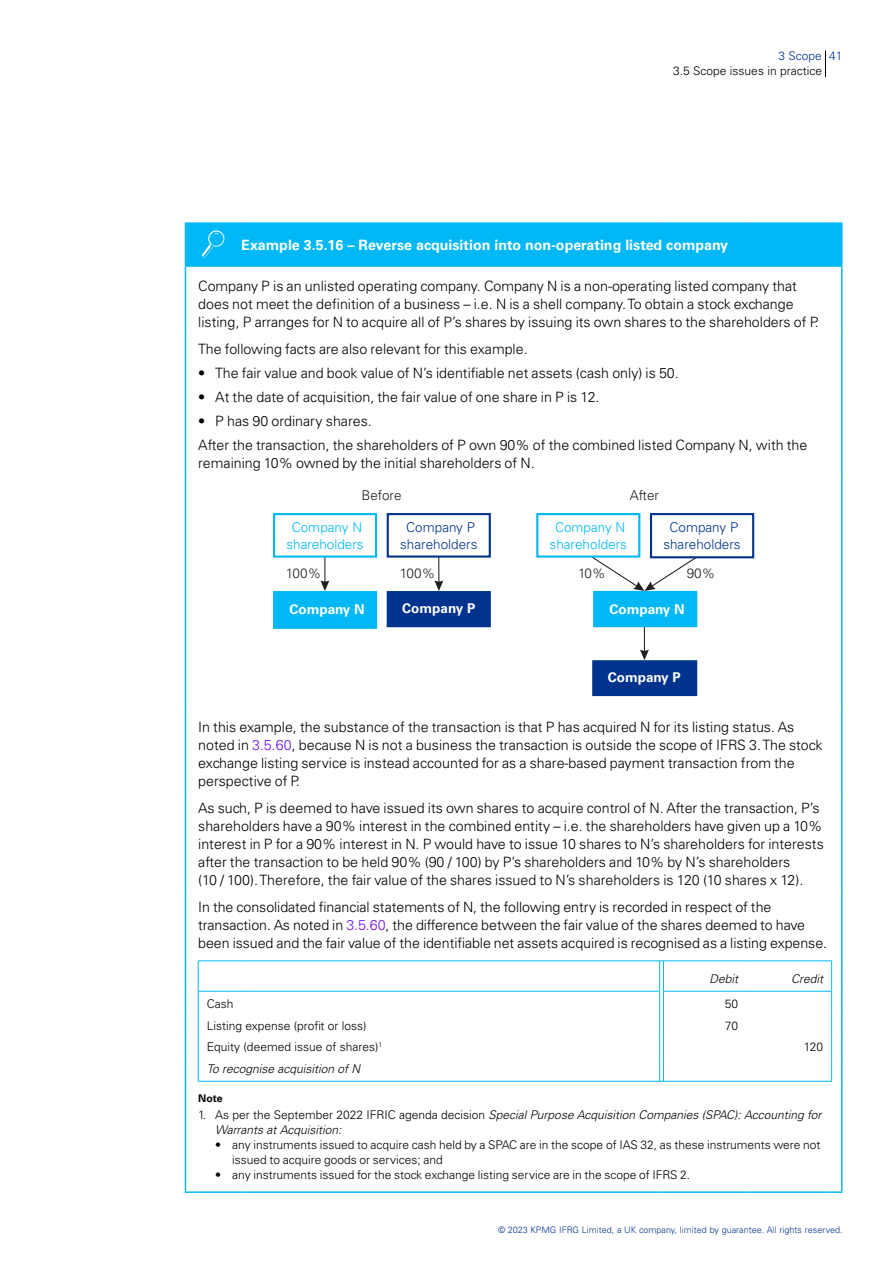
<style>
.page{position:relative;width:893px;height:1263px;background:#fff}
.page>*{position:absolute;margin:0;border:0;box-sizing:border-box;transform-origin:0 0}
.Bodycopy_9_5pt{font:300 14.25px/18px "Univers LT Std";color:#000}
.Example_Heading{font:700 14.25px "Univers LT Std";color:#fff}
.t1{font:300 13.5px/16.4px "Univers LT Std";color:#00b8f5;text-align:center}
.t2{font:300 13.5px/16.4px "Univers LT Std";color:#00338d;text-align:center}
.t3{font:700 13.5px "Univers LT Std";color:#fff}
.t4{font:300 13.5px "Univers LT Std";color:#231f20}
.Journal_copy_2{font:300 12px/15px "Univers LT Std";color:#000}
.Footnote_copy{font:italic 300 12px/15px "Univers LT Std";color:#000}
.Journal_copy_2-2{font:italic 300 12px "Univers LT Std";color:#000}
.t5{font:300 12px "Univers LT Std";color:#00338d}
.Notes{font:700 10.5px "Univers LT Std";color:#000}
.t6{font:300 9px "Univers LT Std";color:#00338d}
.s1{color:#7213ea}
.s2{font-style:normal}
</style>
<div class="page">
<svg style="left:825px;top:50px;width:1px;height:27px"></svg>
<hr style="left:185px;top:266px;width:1px;height:69px;background:#00b8f5">
<hr style="left:841px;top:266px;width:1px;height:69px;background:#00b8f5">
<hr style="left:185px;top:335px;width:1px;height:141px;background:#00b8f5">
<hr style="left:841px;top:335px;width:1px;height:141px;background:#00b8f5">
<hr style="left:185px;top:476px;width:1px;height:234px;background:#00b8f5">
<hr style="left:841px;top:476px;width:1px;height:234px;background:#00b8f5">
<hr style="left:185px;top:710px;width:1px;height:84px;background:#00b8f5">
<hr style="left:841px;top:710px;width:1px;height:84px;background:#00b8f5">
<hr style="left:185px;top:794px;width:1px;height:99px;background:#00b8f5">
<hr style="left:841px;top:794px;width:1px;height:99px;background:#00b8f5">
<hr style="left:185px;top:893px;width:1px;height:68px;background:#00b8f5">
<hr style="left:841px;top:893px;width:1px;height:68px;background:#00b8f5">
<hr style="left:185px;top:961px;width:1px;height:30px;background:#00b8f5">
<hr style="left:198px;top:961px;width:1px;height:30px;background:#00b8f5">
<hr style="left:198px;top:961px;width:43px;height:1px;background:#00b8f5">
<hr style="left:241px;top:961px;width:421px;height:1px;background:#00b8f5">
<hr style="left:662px;top:961px;width:85px;height:1px;background:#00b8f5">
<hr style="left:747px;top:961px;width:85px;height:1px;background:#00b8f5">
<hr style="left:831px;top:961px;width:1px;height:30px;background:#00b8f5">
<hr style="left:841px;top:961px;width:1px;height:30px;background:#00b8f5">
<hr style="left:198px;top:991px;width:43px;height:1px;background:#00b8f5">
<hr style="left:241px;top:991px;width:418px;height:1px;background:#00b8f5">
<hr style="left:664px;top:991px;width:83px;height:1px;background:#00b8f5">
<hr style="left:747px;top:991px;width:85px;height:1px;background:#00b8f5">
<svg style="left:185px;top:991px;width:1px;height:90px"></svg>
<hr style="left:185px;top:1081px;width:1px;height:107px;background:#00b8f5">
<svg style="left:198px;top:991px;width:1px;height:90px"></svg>
<svg style="left:831px;top:991px;width:1px;height:90px"></svg>
<svg style="left:841px;top:991px;width:1px;height:90px"></svg>
<hr style="left:841px;top:1081px;width:1px;height:107px;background:#00b8f5">
<svg style="left:185px;top:1188px;width:13px;height:5px"></svg>
<hr style="left:198px;top:1191px;width:43px;height:2px;background:#00b8f5">
<hr style="left:241px;top:1191px;width:421px;height:2px;background:#00b8f5">
<hr style="left:662px;top:1191px;width:85px;height:2px;background:#00b8f5">
<hr style="left:747px;top:1191px;width:85px;height:2px;background:#00b8f5">
<hr style="left:198px;top:1081px;width:43px;height:1px;background:#00b8f5">
<hr style="left:241px;top:1081px;width:421px;height:1px;background:#00b8f5">
<hr style="left:662px;top:1081px;width:85px;height:1px;background:#00b8f5">
<hr style="left:747px;top:1081px;width:85px;height:1px;background:#00b8f5">
<svg style="left:832px;top:1188px;width:10px;height:5px"></svg>
<hr style="left:659px;top:961px;width:1px;height:30px;background:#00b8f5">
<hr style="left:663px;top:961px;width:1px;height:30px;background:#00b8f5">
<svg style="left:659px;top:991px;width:5px;height:90px"></svg>
<div style="left:185px;top:222px;width:657px;height:45px;background:#00b8f5"></div>
<hr style="left:644px;top:623px;width:1px;height:32px;background:#231f20">
<div style="left:594px;top:592px;width:102px;height:34px;background:#00b8f5"></div>
<div style="left:593px;top:591px;width:104px;height:36px;border:2px solid #00b8f5"></div>
<div style="left:593px;top:661px;width:103px;height:34px;background:#00338d"></div>
<div style="left:592px;top:660px;width:105px;height:36px;border:2px solid #00338d"></div>
<div style="left:388px;top:592px;width:102px;height:34px;background:#00338d"></div>
<div style="left:387px;top:591px;width:104px;height:36px;border:2px solid #00338d"></div>
<div style="left:274px;top:592px;width:102px;height:36px;background:#00b8f5"></div>
<div style="left:273px;top:591px;width:104px;height:38px;border:2px solid #00b8f5"></div>
<hr style="left:438px;top:555px;width:1px;height:31px;background:#231f20">
<svg style="left:434px;top:580px;width:9px;height:11px"></svg>
<hr style="left:324px;top:555px;width:1px;height:31px;background:#231f20">
<svg style="left:320px;top:580px;width:9px;height:11px"></svg>
<svg style="left:640px;top:649px;width:9px;height:11px"></svg>
<div style="left:273px;top:513px;width:104px;height:45px;border:2px solid #00b8f5"></div>
<div style="left:387px;top:513px;width:104px;height:45px;border:2px solid #00338d"></div>
<div style="left:536px;top:513px;width:104px;height:45px;border:2px solid #00b8f5"></div>
<div style="left:650px;top:513px;width:104px;height:45px;border:2px solid #00338d"></div>
<svg style="left:584px;top:551px;width:121px;height:40px"></svg>
<p class="t5" style="left:778px;top:48px;width:66px">3 Scope 41</p>
<p class="Journal_copy_2" style="left:673px;top:63px;width:150px">3.5 Scope issues in practice</p>
<p class="Example_Heading" style="left:241px;top:236px;width:488px">Example 3.5.16 – Reverse acquisition into non-operating listed company</p>
<p class="Bodycopy_9_5pt" style="left:198px;top:277px;width:622px">Company P is an unlisted operating company. Company N is a non-operating listed company that does not meet the definition of a business – i.e. N is a shell company. To obtain a stock exchange listing, P arranges for N to acquire all of P’s shares by issuing its own shares to the shareholders of P.</p>
<p class="Bodycopy_9_5pt" style="left:198px;top:340px;width:331px">The following facts are also relevant for this example.</p>
<p class="Bodycopy_9_5pt" style="left:198px;top:364px;width:482px">• The fair value and book value of N’s identifiable net assets (cash only) is 50.</p>
<p class="Bodycopy_9_5pt" style="left:198px;top:388px;width:403px">• At the date of acquisition, the fair value of one share in P is 12.</p>
<p class="Bodycopy_9_5pt" style="left:198px;top:412px;width:175px">• P has 90 ordinary shares.</p>
<p class="Bodycopy_9_5pt" style="left:198px;top:436px;width:611px">After the transaction, the shareholders of P own 90% of the combined listed Company N, with the remaining 10% owned by the initial shareholders of N.</p>
<p class="t4" style="left:362px;top:487px;width:42px">Before</p>
<p class="t4" style="left:630px;top:487px;width:31px">After</p>
<p class="t1" style="left:286px;top:519px;width:79px">Company N shareholders</p>
<p class="t2" style="left:400px;top:519px;width:79px">Company P shareholders</p>
<p class="t1" style="left:550px;top:519px;width:79px">Company N shareholders</p>
<p class="t2" style="left:663px;top:519px;width:79px">Company P shareholders</p>
<p class="t4" style="left:286px;top:565px;width:37px">100%</p>
<p class="t4" style="left:578px;top:565px;width:29px">10%</p>
<p class="t4" style="left:687px;top:565px;width:30px">90%</p>
<p class="t4" style="left:400px;top:565px;width:37px">100%</p>
<p class="t3" style="left:289px;top:601px;width:77px">Company N</p>
<p class="t3" style="left:402px;top:601px;width:74px">Company P</p>
<p class="t3" style="left:609px;top:601px;width:77px">Company N</p>
<p class="t3" style="left:608px;top:670px;width:74px">Company P</p>
<p class="Bodycopy_9_5pt" style="left:198px;top:718px;width:626px">In this example, the substance of the transaction is that P has acquired N for its listing status. As noted in <span class="s1">3.5.60</span>, because N is not a business the transaction is outside the scope of IFRS 3. The stock exchange listing service is instead accounted for as a share-based payment transaction from the perspective of P.</p>
<p class="Bodycopy_9_5pt" style="left:198px;top:799px;width:627px">As such, P is deemed to have issued its own shares to acquire control of N. After the transaction, P’s shareholders have a 90% interest in the combined entity – i.e. the shareholders have given up a 10% interest in P for a 90% interest in N. P would have to issue 10 shares to N’s shareholders for interests after the transaction to be held 90% (90 / 100) by P’s shareholders and 10% by N’s shareholders<br>(10 / 100). Therefore, the fair value of the shares issued to N’s shareholders is 120 (10 shares x 12).</p>
<p class="Bodycopy_9_5pt" style="left:198px;top:898px;width:630px">In the consolidated financial statements of N, the following entry is recorded in respect of the transaction. As noted in <span class="s1">3.5.60</span>, the difference between the fair value of the shares deemed to have been issued and the fair value of the identifiable net assets acquired is recognised as a listing expense.</p>
<p class="Journal_copy_2-2" style="left:709px;top:971px;width:30px">Debit</p>
<p class="Journal_copy_2-2" style="left:791px;top:971px;width:34px">Credit</p>
<p class="Journal_copy_2" style="left:207px;top:997px;width:28px">Cash</p>
<p class="Journal_copy_2" style="left:725px;top:997px;width:15px">50</p>
<p class="Journal_copy_2" style="left:207px;top:1018px;width:161px">Listing expense (profit or loss)</p>
<p class="Journal_copy_2" style="left:725px;top:1018px;width:15px">70</p>
<p class="Journal_copy_2" style="left:207px;top:1039px;width:177px">Equity (deemed issue of shares)<sup>1</sup></p>
<p class="Journal_copy_2" style="left:804px;top:1039px;width:21px">120</p>
<p class="Journal_copy_2-2" style="left:207px;top:1061px;width:155px">To recognise acquisition of N</p>
<p class="Notes" style="left:198px;top:1092px;width:26px">Note</p>
<p class="Footnote_copy" style="left:215px;top:1107px;width:608px;text-indent:-17px"><span class="s2">1. As per the September 2022 IFRIC agenda decision</span> Special Purpose Acquisition Companies (SPAC): Accounting for<br>Warrants at Acquisition:</p>
<p class="Journal_copy_2" style="left:232px;top:1137px;width:590px;text-indent:-17px">• any instruments issued to acquire cash held by a SPAC are in the scope of IAS 32, as these instruments were not issued to acquire goods or services; and</p>
<p class="Journal_copy_2" style="left:215px;top:1167px;width:476px">• any instruments issued for the stock exchange listing service are in the scope of IFRS 2.</p>
<p class="t6" style="left:498px;top:1224px;width:346px">© 2023 KPMG IFRG Limited, a UK company, limited by guarantee. All rights reserved.</p>
</div>
